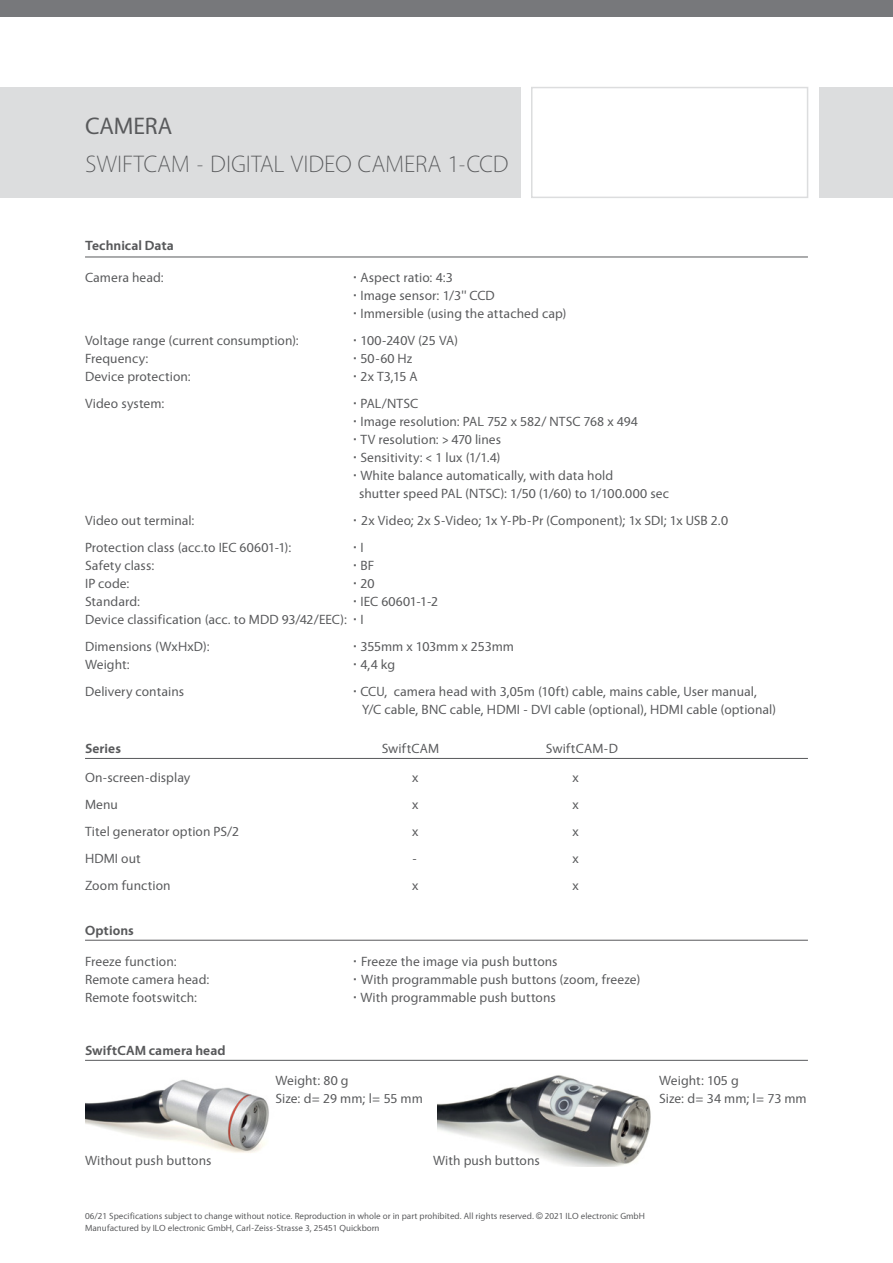
<style>
.page{position:relative;width:893px;height:1263px;background:#fff}
.page>*{position:absolute;margin:0;border:0;box-sizing:border-box;transform-origin:0 0}
.t1{font:300 24px "Vegur";letter-spacing:-.01em;color:#58595b}
.t2{font:24px "Vegur";color:#58595b}
.t3{font:13.5px/18px "Vegur";letter-spacing:.005em;color:#58595b}
.t4{font:700 13.5px "Vegur";letter-spacing:.005em;color:#58595b}
.t5{font:700 13.5px "Arial";color:#58595b}
.t6{font:9px/12px "Vegur";color:#58595b}
.s1{font-family:"Arial";font-weight:700}
.s2{font-family:"Vegur";font-weight:400}
.s3{font-family:"Arial"}
</style>
<div class="page">
<div style="left:0;top:87px;width:520px;height:111px;background:#dcddde"></div>
<div style="left:0;top:0;width:893px;height:17px;background:#77787b"></div>
<svg style="left:531px;top:87px;width:278px;height:111px"></svg>
<div style="left:819px;top:87px;width:74px;height:111px;background:#dcddde"></div>
<img style="left:438px;top:1075px;width:213px;height:92px">
<hr style="left:85px;top:257px;width:723px;height:1px;background:#58595b">
<hr style="left:85px;top:940px;width:723px;height:1px;background:#58595b">
<hr style="left:85px;top:758px;width:723px;height:1px;background:#58595b">
<hr style="left:85px;top:1060px;width:723px;height:1px;background:#58595b">
<img style="left:85px;top:1079px;width:184px;height:74px">
<h1 class="t2" style="left:85px;top:113px;width:89px">CAMERA</h1>
<h1 class="t1" style="left:85px;top:152px;width:425px">SWIFTCAM - DIGITAL VIDEO CAMERA 1-CCD</h1>
<p class="t4" style="left:85px;top:238px;width:90px">Technical Data</p>
<p class="t3" style="left:85px;top:269px;width:80px">Camera head:</p>
<p class="t3" style="left:353px;top:269px;width:215px"><span class="s1">·</span> Aspect ratio: 4:3<br><span class="s1">·</span> Image sensor: 1/3'' CCD<br><span class="s1">·</span> Immersible (using the attached cap)</p>
<p class="t3" style="left:85px;top:332px;width:215px">Voltage range (current consumption):</p>
<p class="t3" style="left:353px;top:332px;width:107px"><span class="s1">·</span> 100-240V (25 VA)</p>
<p class="t3" style="left:85px;top:350px;width:65px">Frequency:</p>
<p class="t3" style="left:353px;top:350px;width:61px"><span class="s1">·</span> 50-60 Hz</p>
<p class="t3" style="left:85px;top:368px;width:107px">Device protection:</p>
<p class="t3" style="left:353px;top:368px;width:66px"><span class="s1">·</span> 2x T3,15 A</p>
<p class="t3" style="left:85px;top:395px;width:81px">Video system:</p>
<p class="t3" style="left:353px;top:395px;width:67px"><span class="s1">·</span> PAL/NTSC</p>
<p class="t3" style="left:353px;top:413px;width:286px"><span class="s1">·</span> Image resolution: PAL 752 x 582/ NTSC 768 x 494</p>
<p class="t3" style="left:353px;top:431px;width:150px"><span class="s1">·</span> TV resolution: &gt; 470 lines</p>
<p class="t3" style="left:353px;top:449px;width:149px"><span class="s1">·</span> Sensitivity: &lt; 1 lux (1/1.4)</p>
<p class="t3" style="left:353px;top:467px;width:262px"><span class="s1">·</span> White balance automatically, with data hold</p>
<p class="t3" style="left:359px;top:485px;width:312px">shutter speed PAL (NTSC): 1/50 (1/60) to 1/100.000 sec</p>
<p class="t3" style="left:85px;top:512px;width:111px">Video out terminal:</p>
<p class="t3" style="left:353px;top:512px;width:377px"><span class="s1">·</span> 2x Video; 2x S-Video; 1x Y-Pb-Pr (Component); 1x SDI; 1x USB 2.0</p>
<p class="t3" style="left:85px;top:539px;width:208px">Protection class (acc.to IEC 60601-1):</p>
<p class="t5" style="left:353px;top:538px;width:12px">· <span class="s2">I</span></p>
<p class="t3" style="left:85px;top:557px;width:71px">Safety class:</p>
<p class="t3" style="left:353px;top:557px;width:23px"><span class="s1">·</span> BF</p>
<p class="t3" style="left:85px;top:575px;width:46px">IP code:</p>
<p class="t3" style="left:353px;top:575px;width:23px"><span class="s1">·</span> 20</p>
<p class="t3" style="left:85px;top:593px;width:57px">Standard:</p>
<p class="t3" style="left:85px;top:593px;width:355px;text-indent:268px"><span class="s1">·</span> IEC 60601-1-2<br>Device classification (acc. to MDD 93/42/EEC): <span class="s1">·</span> I</p>
<p class="t3" style="left:85px;top:638px;width:126px">Dimensions (WxHxD):</p>
<p class="t3" style="left:353px;top:638px;width:162px"><span class="s1">·</span> 355mm x 103mm x 253mm</p>
<p class="t3" style="left:85px;top:656px;width:46px">Weight:</p>
<p class="t3" style="left:353px;top:656px;width:44px"><span class="s1">·</span> 4,4 kg</p>
<p class="t3" style="left:85px;top:683px;width:101px">Delivery contains</p>
<p class="t3" style="left:362px;top:683px;width:416px;text-indent:-9px"><span class="s1">·</span> CCU, camera head with 3,05m (10ft) cable, mains cable, User manual,<br>Y/C cable, BNC cable, HDMI - DVI cable (optional), HDMI cable (optional)</p>
<p class="t4" style="left:85px;top:741px;width:37px">Series</p>
<p class="t3" style="left:382px;top:740px;width:59px">SwiftCAM</p>
<p class="t3" style="left:546px;top:740px;width:74px">SwiftCAM-D</p>
<p class="t3" style="left:85px;top:769px;width:107px">On-screen-display</p>
<p class="t3" style="left:412px;top:769px;width:8px">x</p>
<p class="t3" style="left:573px;top:769px;width:8px">x</p>
<p class="t3" style="left:85px;top:796px;width:35px">Menu</p>
<p class="t3" style="left:412px;top:796px;width:8px">x</p>
<p class="t3" style="left:573px;top:796px;width:8px">x</p>
<p class="t3" style="left:85px;top:823px;width:156px">Titel generator option PS/2</p>
<p class="t3" style="left:412px;top:823px;width:8px">x</p>
<p class="t3" style="left:573px;top:823px;width:8px">x</p>
<p class="t3" style="left:85px;top:850px;width:57px">HDMI out</p>
<p class="t3" style="left:412px;top:850px;width:7px">-</p>
<p class="t3" style="left:573px;top:850px;width:8px">x</p>
<p class="t3" style="left:85px;top:877px;width:87px">Zoom function</p>
<p class="t3" style="left:412px;top:877px;width:8px">x</p>
<p class="t3" style="left:573px;top:877px;width:8px">x</p>
<p class="t4" style="left:85px;top:922px;width:50px">Options</p>
<p class="t3" style="left:85px;top:953px;width:93px">Freeze function:</p>
<p class="t3" style="left:353px;top:953px;width:206px"><span class="s1">·</span> Freeze the image via push buttons</p>
<p class="t3" style="left:85px;top:971px;width:126px">Remote camera head:</p>
<p class="t3" style="left:353px;top:971px;width:289px"><span class="s1">·</span> With programmable push buttons (zoom, freeze)</p>
<p class="t3" style="left:85px;top:989px;width:114px">Remote footswitch:</p>
<p class="t3" style="left:353px;top:989px;width:204px"><span class="s1">·</span> With programmable push buttons</p>
<p class="t4" style="left:85px;top:1043px;width:142px">SwiftCAM camera head</p>
<p class="t3" style="left:275px;top:1071px;width:149px">Weight: 80 g<br>Size: d= 29 mm; l= 55 mm</p>
<p class="t3" style="left:659px;top:1071px;width:149px">Weight: 105 g<br>Size: d= 34 mm; l= 73 mm</p>
<p class="t3" style="left:85px;top:1152px;width:128px">Without push buttons</p>
<p class="t3" style="left:433px;top:1152px;width:108px">With push buttons</p>
<p class="t6" style="left:85px;top:1210px;width:561px">06/21 Specifications subject to change without notice. Reproduction in whole or in part prohibited. All rights reserved. <span class="s3">©</span> 2021 ILO electronic GmbH<br>Manufactured by ILO electronic GmbH, Carl-Zeiss-Strasse 3, 25451 Quickborn</p>
</div>
